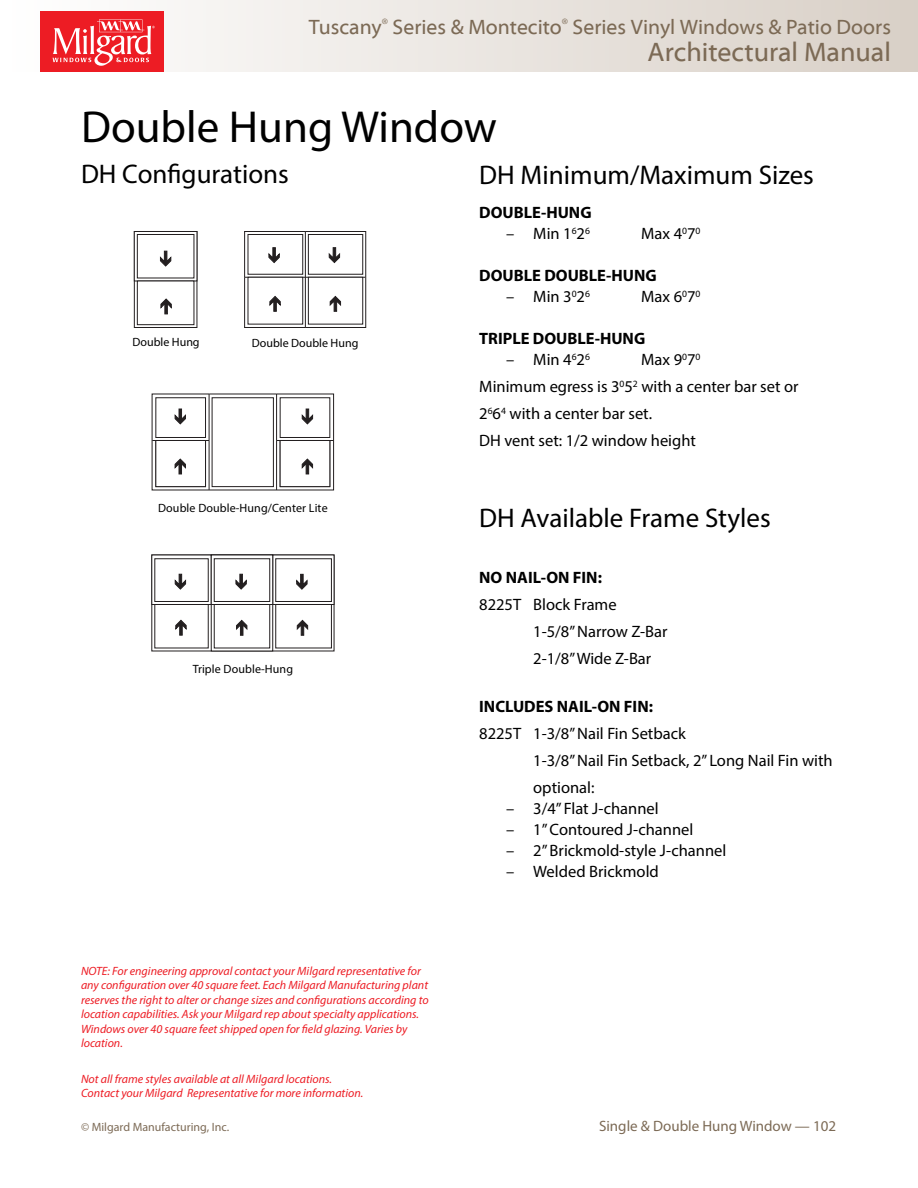
<style>
.page{position:relative;width:918px;height:1188px;background:#fff}
.page>*{position:absolute;margin:0;border:0;box-sizing:border-box;transform-origin:0 0}
.t1{font:45px "Myriad Pro";color:#000}
.t2{font:27px "Myriad Pro";color:#000}
.t3{font:27px "Myriad Web Pro";color:#7c6a55}
.t4{font:21px "Myriad Web Pro";color:#7c6a55}
.t5{font:16.5px/27px "Myriad Pro";color:#000}
.t6{font:700 16.5px "Myriad Pro";color:#000}
.t7{font:15px "Myriad Pro";color:#7c6a55}
.t8{font:italic 12px/14.4px "Myriad Pro";color:#ed1c24}
.t9{font:12px "Myriad Pro";letter-spacing:.01em;color:#000}
.t10{font:12px "Myriad Pro";color:#7c6a55}
</style>
<div class="page">
<div style="left:1px;top:1px;width:916px;height:71px;background:linear-gradient(to right,#fffefe,#d8d0c7)"></div>
<div style="left:40px;top:11px;width:123px;height:61px;background:#ed1c24"></div>
<svg style="left:52px;top:19px;width:103px;height:47px"></svg>
<svg style="left:151px;top:555px;width:183px;height:96px"></svg>
<svg style="left:211px;top:605px;width:62px;height:46px"></svg>
<div style="left:214px;top:604px;width:56px;height:44px;background:#fff;border:1px solid #231f20"></div>
<svg style="left:273px;top:555px;width:61px;height:50px"></svg>
<div style="left:155px;top:604px;width:53px;height:44px;background:#fff"></div>
<div style="left:276px;top:604px;width:56px;height:44px;background:#fff;border:1px solid #231f20"></div>
<svg style="left:152px;top:555px;width:59px;height:50px"></svg>
<svg style="left:211px;top:555px;width:62px;height:50px"></svg>
<div style="left:276px;top:559px;width:56px;height:43px;background:#fff;border:1px solid #231f20"></div>
<div style="left:155px;top:559px;width:53px;height:43px;background:#fff"></div>
<div style="left:214px;top:559px;width:56px;height:43px;background:#fff;border:1px solid #231f20"></div>
<svg style="left:236px;top:620px;width:11px;height:16px"></svg>
<svg style="left:175px;top:620px;width:12px;height:16px"></svg>
<svg style="left:297px;top:620px;width:11px;height:16px"></svg>
<svg style="left:235px;top:574px;width:12px;height:16px"></svg>
<svg style="left:296px;top:574px;width:11px;height:16px"></svg>
<svg style="left:175px;top:574px;width:11px;height:16px"></svg>
<svg style="left:136px;top:281px;width:59px;height:45px"></svg>
<div style="left:134px;top:231px;width:63px;height:97px;border:1px solid #231f20"></div>
<svg style="left:136px;top:234px;width:59px;height:45px"></svg>
<div style="left:134px;top:231px;width:63px;height:50px;border:1px solid #231f20"></div>
<div style="left:137px;top:234px;width:57px;height:44px;background:#fff;border:1px solid #231f20"></div>
<div style="left:137px;top:281px;width:57px;height:44px;background:#fff;border:1px solid #231f20"></div>
<svg style="left:161px;top:299px;width:11px;height:15px"></svg>
<svg style="left:160px;top:251px;width:11px;height:16px"></svg>
<svg style="left:246px;top:233px;width:118px;height:93px"></svg>
<div style="left:244px;top:231px;width:122px;height:97px;border:1px solid #231f20"></div>
<hr style="left:245px;top:277px;width:121px;height:1px;background:#231f20">
<hr style="left:305px;top:231px;width:1px;height:96px;background:#231f20">
<div style="left:248px;top:234px;width:55px;height:40px;background:#fff;border:1px solid #231f20"></div>
<div style="left:308px;top:234px;width:55px;height:40px;background:#fff;border:1px solid #231f20"></div>
<div style="left:248px;top:277px;width:55px;height:47px;background:#fff;border:1px solid #231f20"></div>
<div style="left:308px;top:277px;width:55px;height:47px;background:#fff;border:1px solid #231f20"></div>
<svg style="left:270px;top:296px;width:11px;height:16px"></svg>
<svg style="left:330px;top:296px;width:11px;height:16px"></svg>
<svg style="left:329px;top:247px;width:11px;height:16px"></svg>
<svg style="left:268px;top:247px;width:12px;height:16px"></svg>
<svg style="left:152px;top:394px;width:182px;height:96px"></svg>
<div style="left:156px;top:398px;width:50px;height:40px;background:#fff;border:1px solid #231f20"></div>
<div style="left:280px;top:398px;width:50px;height:40px;background:#fff;border:1px solid #231f20"></div>
<hr style="left:209px;top:394px;width:1px;height:96px;background:#231f20">
<hr style="left:276px;top:394px;width:1px;height:96px;background:#231f20">
<div style="left:212px;top:398px;width:62px;height:89px;background:#fff;border:1px solid #231f20"></div>
<hr style="left:277px;top:440px;width:57px;height:1px;background:#231f20">
<div style="left:156px;top:440px;width:50px;height:47px;background:#fff;border:1px solid #231f20"></div>
<div style="left:280px;top:440px;width:50px;height:47px;background:#fff;border:1px solid #231f20"></div>
<svg style="left:302px;top:459px;width:11px;height:15px"></svg>
<svg style="left:175px;top:459px;width:11px;height:15px"></svg>
<svg style="left:175px;top:409px;width:11px;height:15px"></svg>
<svg style="left:302px;top:409px;width:11px;height:15px"></svg>
<hr style="left:152px;top:440px;width:57px;height:1px;background:#231f20">
<h3 class="t4" style="left:309px;top:16px;width:584px">Tuscany<sup>®</sup> Series &amp; Montecito<sup>®</sup> Series Vinyl Windows &amp; Patio Doors</h3>
<h2 class="t3" style="left:648px;top:38px;width:245px">Architectural Manual</h2>
<h1 class="t1" style="left:81px;top:99px;width:417px">Double Hung Window</h1>
<h2 class="t2" style="left:81px;top:157px;width:209px">DH Configurations</h2>
<h2 class="t2" style="left:479px;top:158px;width:336px">DH Minimum/Maximum Sizes</h2>
<h3 class="t6" style="left:479px;top:202px;width:114px">DOUBLE-HUNG</h3>
<h3 class="t5" style="left:506px;top:220px;width:85px">– Min 1<sup>6</sup>2<sup>6</sup></h3>
<h3 class="t5" style="left:641px;top:220px;width:61px">Max 4<sup>0</sup>7<sup>0</sup></h3>
<h3 class="t6" style="left:479px;top:265px;width:179px">DOUBLE DOUBLE-HUNG</h3>
<h3 class="t5" style="left:506px;top:283px;width:85px">– Min 3<sup>0</sup>2<sup>6</sup></h3>
<h3 class="t5" style="left:641px;top:283px;width:61px">Max 6<sup>0</sup>7<sup>0</sup></h3>
<h3 class="t6" style="left:479px;top:328px;width:168px">TRIPLE DOUBLE-HUNG</h3>
<h3 class="t5" style="left:506px;top:346px;width:85px">– Min 4<sup>6</sup>2<sup>6</sup></h3>
<p class="t9" style="left:132px;top:335px;width:69px">Double Hung</p>
<p class="t9" style="left:252px;top:336px;width:108px">Double Double Hung</p>
<h3 class="t5" style="left:479px;top:346px;width:321px;text-indent:162px">Max 9<sup>0</sup>7<sup>0<br></sup>Minimum egress is 3<sup>0</sup>5<sup>2</sup> with a center bar set or<br>2<sup>6</sup>6<sup>4</sup> with a center bar set.<br>DH vent set: 1/2 window height</h3>
<p class="t9" style="left:158px;top:501px;width:171px">Double Double-Hung/Center Lite</p>
<p class="t9" style="left:193px;top:662px;width:102px">Triple Double-Hung</p>
<p class="t8" style="left:81px;top:964px;width:349px">NOTE: For engineering approval contact your Milgard representative for any configuration over 40 square feet. Each Milgard Manufacturing plant reserves the right to alter or change sizes and configurations according to location capabilities. Ask your Milgard rep about specialty applications.<br>Windows over 40 square feet shipped open for field glazing. Varies by location.</p>
<p class="t8" style="left:81px;top:1071px;width:284px">Not all frame styles available at all Milgard locations.<br>Contact your Milgard Representative for more information.</p>
<h2 class="t2" style="left:479px;top:501px;width:293px">DH Available Frame Styles</h2>
<h3 class="t6" style="left:479px;top:566px;width:124px">NO NAIL-ON FIN:</h3>
<h3 class="t5" style="left:533px;top:590px;width:136px;text-indent:-54px">8225T Block Frame<br>1-5/8” Narrow Z-Bar<br>2-1/8” Wide Z-Bar</h3>
<h3 class="t6" style="left:479px;top:695px;width:175px">INCLUDES NAIL-ON FIN:</h3>
<h3 class="t5" style="left:533px;top:719px;width:301px;text-indent:-54px">8225T 1-3/8” Nail Fin Setback<br>1-3/8” Nail Fin Setback, 2” Long Nail Fin with optional:</h3>
<h3 class="t5" style="left:506px;top:794px;width:154px">– 3/4” Flat J-channel</h3>
<h3 class="t5" style="left:506px;top:815px;width:189px">– 1” Contoured J-channel</h3>
<h3 class="t5" style="left:506px;top:836px;width:222px">– 2” Brickmold-style J-channel</h3>
<h3 class="t5" style="left:506px;top:857px;width:154px">– Welded Brickmold</h3>
<p class="t10" style="left:81px;top:1119px;width:150px">© Milgard Manufacturing, Inc.</p>
<p class="t7" style="left:599px;top:1116px;width:239px">Single &amp; Double Hung Window — 102</p>
</div>
